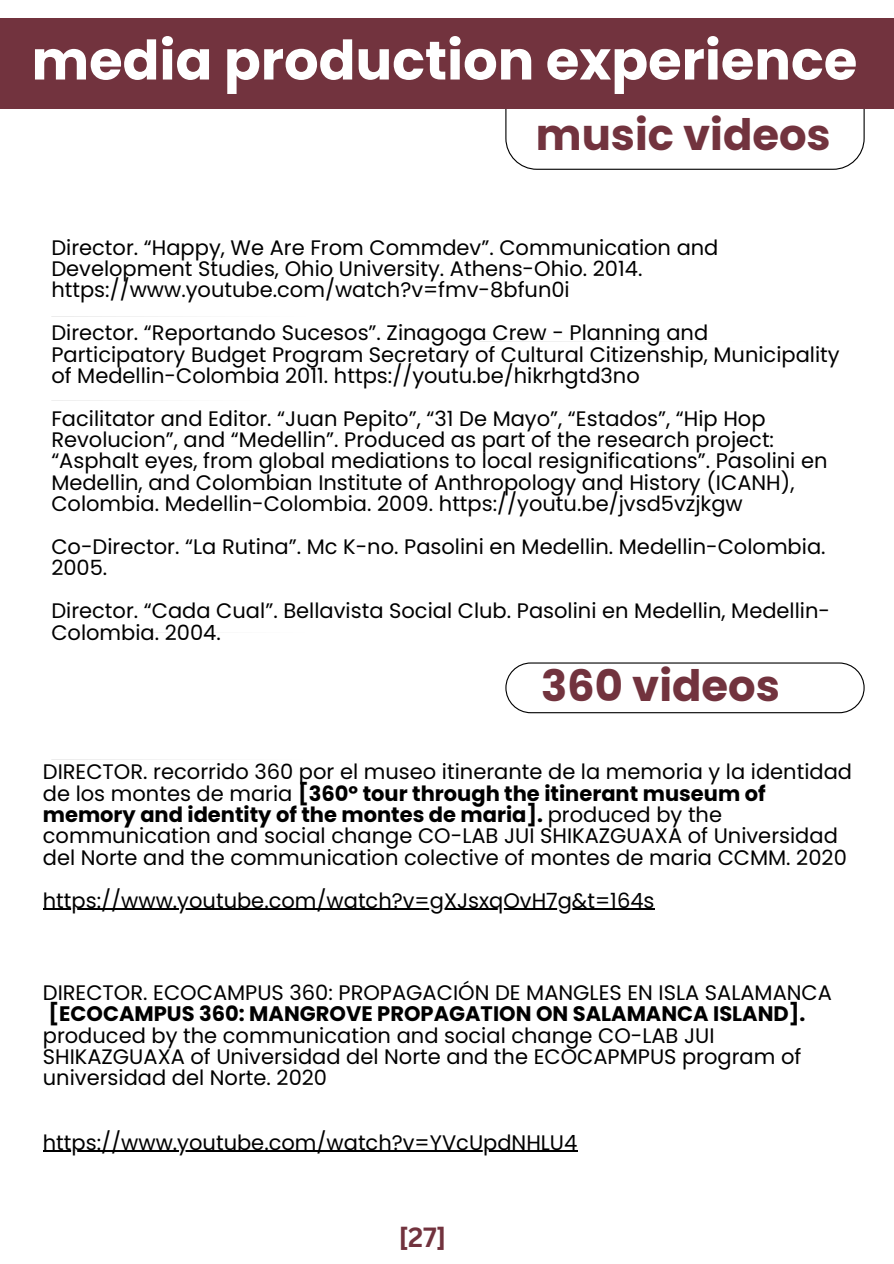
<style>
.page{position:relative;width:894px;height:1264px;background:#fff}
.page>*{position:absolute;margin:0;border:0;box-sizing:border-box;transform-origin:0 0}
.t1{font:700 54.3px "Poppins";color:#fff}
.t2{font:700 43.2px "Poppins";color:#72333e}
.t3{font:700 27px "Canva Sans";color:#72333e}
.t4{font:21px/21.3px "Poppins";color:#000}
.s1{font-weight:700}
</style>
<div class="page">
<svg style="left:505px;top:108px;width:359px;height:62px"></svg>
<div style="left:0;top:18px;width:893px;height:90px;background:#72333e"></div>
<hr style="left:51px;top:316px;width:257px;height:1px;background:#cbcbcb">
<hr style="left:51px;top:632px;width:256px;height:1px;background:#cbcbcb">
<hr style="left:51px;top:759px;width:254px;height:1px;background:#cbcbcb">
<hr style="left:51px;top:400px;width:249px;height:1px;background:#cbcbcb">
<hr style="left:479px;top:341px;width:269px;height:1px;background:#cbcbcb">
<hr style="left:476px;top:859px;width:270px;height:1px;background:#cbcbcb">
<hr style="left:43px;top:908px;width:611px;height:1px;background:#000">
<hr style="left:43px;top:1150px;width:534px;height:1px;background:#000">
<svg style="left:505px;top:662px;width:359px;height:51px"></svg>
<h2 class="t1" style="left:32px;top:22px;width:827px">media production experience</h2>
<h1 class="t2" style="left:535px;top:104px;width:296px">music videos</h1>
<h2 class="t4" style="left:51px;top:236px;width:668px">Director. “Happy, We Are From Commdev”. Communication and<br>Development Studies, Ohio University. Athens-Ohio. 2014.</h2>
<p class="t4" style="left:51px;top:279px;width:520px">https://www.youtube.com/watch?v=fmv-8bfun0i</p>
<p class="t4" style="left:51px;top:322px;width:789px">Director. “Reportando Sucesos”. Zinagoga Crew - Planning and<br>Participatory Budget Program Secretary of Cultural Citizenship, Municipality of Medellin-Colombia 2011. https://youtu.be/hikrhgtd3no</p>
<p class="t4" style="left:51px;top:407px;width:777px">Facilitator and Editor. “Juan Pepito”, “31 De Mayo”, “Estados”, “Hip Hop Revolucion”, and “Medellin”. Produced as part of the research project: “Asphalt eyes, from global mediations to local resignifications”. Pasolini en Medellin, and Colombian Institute of Anthropology and History (ICANH), Colombia. Medellin-Colombia. 2009. https://youtu.be/jvsd5vzjkgw</p>
<p class="t4" style="left:51px;top:536px;width:775px">Co-Director. “La Rutina”. Mc K-no. Pasolini en Medellin. Medellin-Colombia.<br>2005.</p>
<p class="t4" style="left:51px;top:600px;width:780px">Director. “Cada Cual”. Bellavista Social Club. Pasolini en Medellin, Medellin-<br>Colombia. 2004.</p>
<h3 class="t2" style="left:541px;top:656px;width:240px">360 videos</h3>
<p class="t4" style="left:43px;top:761px;width:810px">DIRECTOR. recorrido 360 por el museo itinerante de la memoria y la identidad de los montes de maria <span class="s1">[360º tour through the itinerant museum of memory and identity of the montes de maria].</span> produced by the communication and social change CO-LAB JUI SHIKAZGUAXA of Universidad del Norte and the communication colective of montes de maria CCMM. 2020</p>
<p class="t4" style="left:43px;top:889px;width:613px">https://www.youtube.com/watch?v=gXJsxqOvH7g&amp;t=164s</p>
<p class="t4" style="left:43px;top:981px;width:790px">DIRECTOR. ECOCAMPUS 360: PROPAGACIÓN DE MANGLES EN ISLA SALAMANCA</p>
<p class="t4" style="left:43px;top:1003px;width:764px"><span class="s1">[ECOCAMPUS 360: MANGROVE PROPAGATION ON SALAMANCA ISLAND]. </span>produced by the communication and social change CO-LAB JUI SHIKAZGUAXA of Universidad del Norte and the ECOCAPMPUS program of universidad del Norte. 2020</p>
<p class="t4" style="left:43px;top:1131px;width:536px">https://www.youtube.com/watch?v=YVcUpdNHLU4</p>
<p class="t3" style="left:398px;top:1217px;width:49px">[27]</p>
</div>
